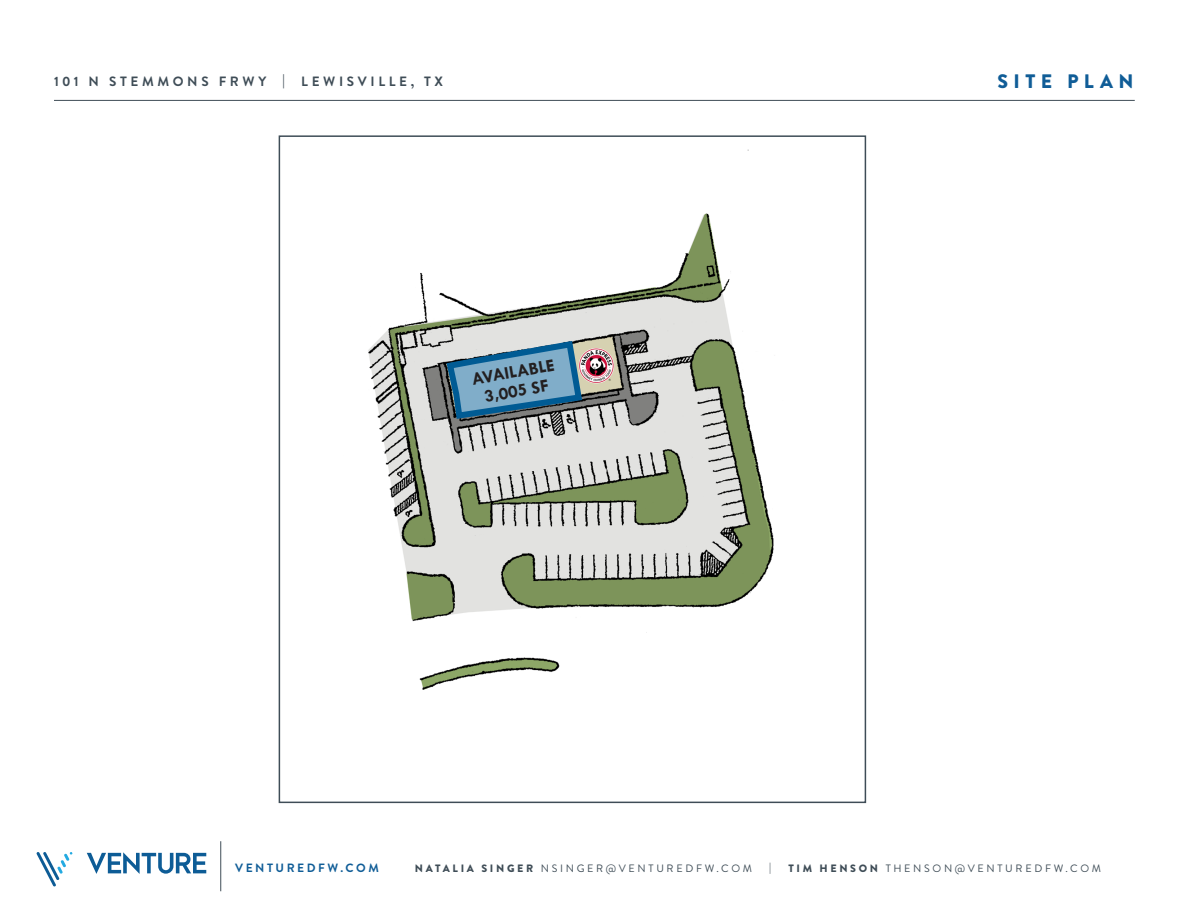
<style>
.page{position:relative;width:1188px;height:918px;background:#fff}
.page>*{position:absolute;margin:0;border:0;box-sizing:border-box;transform-origin:0 0}
.t1{font:900 19.5px "Brandon Grotesque";letter-spacing:.28em;color:#105d97}
.t2{font:700 18px "Tw Cen";color:#231f20}
.t3{font:700 13.5px "Brandon Grotesque";letter-spacing:.27em;color:#3f4d57}
.t4{font:700 12px "Brandon Grotesque";letter-spacing:.21em;color:#105d97}
.t5{font:10.65px "Brandon Grotesque";letter-spacing:.25em;color:#3f4d57}
.s1{font-weight:900}
</style>
<div class="page">
<svg style="left:37px;top:852px;width:36px;height:34px"></svg>
<svg style="left:87px;top:852px;width:119px;height:22px"></svg>
<hr style="left:220px;top:841px;width:1px;height:50px;background:#3f4d57">
<hr style="left:54px;top:100px;width:1081px;height:1px;background:#3f4d57">
<img style="left:368px;top:149px;width:406px;height:541px">
<svg style="left:443px;top:337px;width:143px;height:85px;background:#779aaf"></svg>
<p class="t3" style="left:54px;top:72px;width:391px">101 N STEMMONS FRWY | LEWISVILLE, TX</p>
<p class="t1" style="left:997px;top:67px;width:138px">SITE PLAN</p>
<p class="t2" style="left:470px;top:368px;width:85px;rotate:-10deg">AVAILABLE</p>
<p class="t2" style="left:483px;top:386px;width:66px;rotate:-10deg">3,005 SF</p>
<p class="t4" style="left:235px;top:860px;width:145px">VENTUREDFW.COM</p>
<p class="t5" style="left:415px;top:861px;width:339px"><span class="s1">NATALIA SINGER</span> NSINGER@VENTUREDFW.COM</p>
<p class="t5" style="left:769px;top:861px;width:4px">|</p>
<p class="t5" style="left:788px;top:861px;width:314px"><span class="s1">TIM HENSON</span> THENSON@VENTUREDFW.COM</p>
</div>
